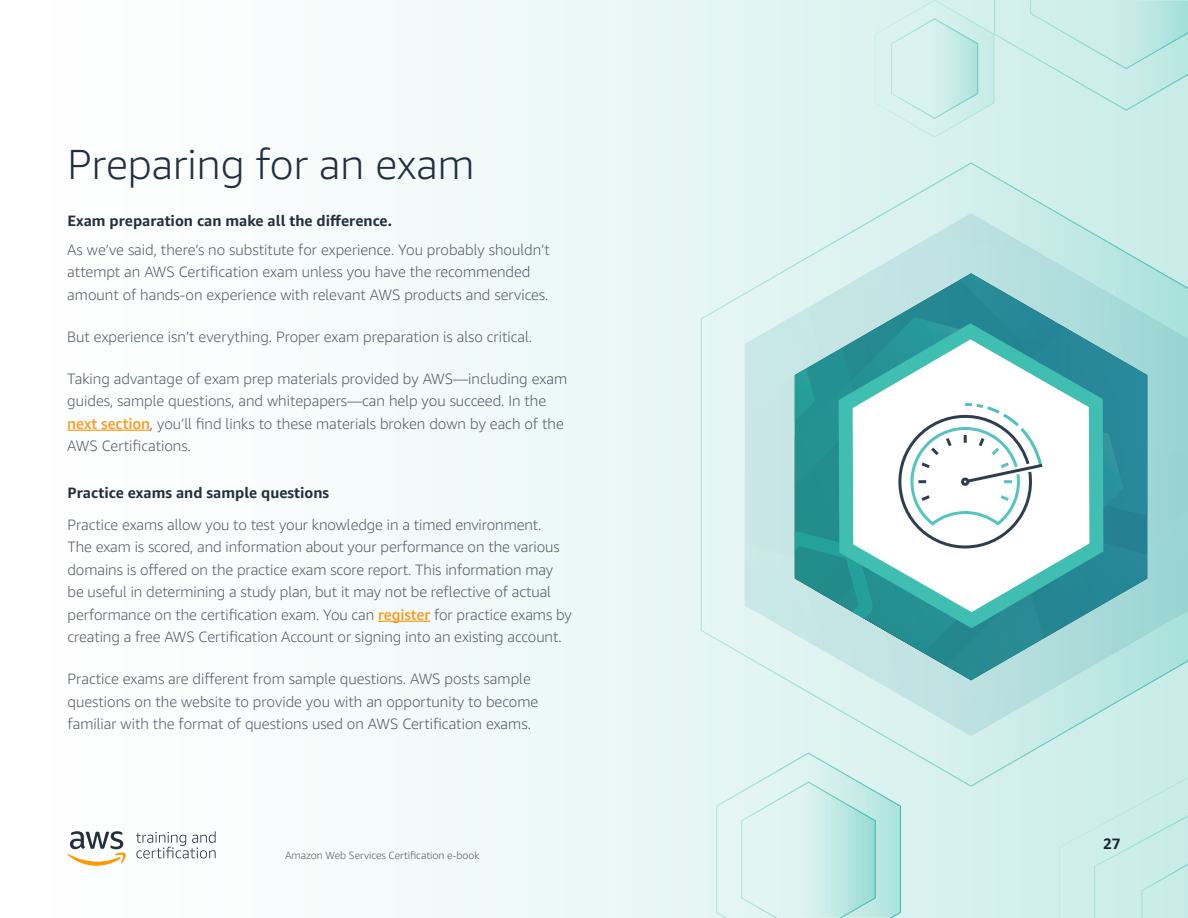
<style>
.page{position:relative;width:1188px;height:918px;background:#fff}
.page>*{position:absolute;margin:0;border:0;box-sizing:border-box;transform-origin:0 0}
.t1{font:300 42px "Amazon Ember";color:#222f3f}
.t2{font:300 15px/22.5px "Amazon Ember";color:#515a64}
.t3{font:700 15px "Amazon Ember";color:#232f3e}
.t4{font:700 15px "Amazon Ember";color:#1c232f}
.t5{font:300 10.5px "Amazon Ember";color:#545959}
.s1{font-weight:500;color:#f8991d}
</style>
<div class="page">
<div style="left:2px;top:1px;width:1186px;height:916px;background:linear-gradient(to right,#fff,#ccedea)"></div>
<svg style="left:715px;top:787px;width:187px;height:130px;background:#ccede9"></svg>
<div style="left:1059px;top:787px;width:129px;height:130px;background:#ccedea"></div>
<svg style="left:875px;top:1px;width:313px;height:137px;background:#ccedea"></svg>
<svg style="left:700px;top:162px;width:488px;height:625px;background:#daf2ef"></svg>
<svg style="left:745px;top:213px;width:443px;height:523px"></svg>
<svg style="left:136px;top:831px;width:80px;height:27px"></svg>
<svg style="left:67px;top:831px;width:59px;height:35px"></svg>
<hr style="left:67px;top:430px;width:83px;height:1px;background:#f8991d">
<hr style="left:378px;top:621px;width:52px;height:1px;background:#f8991d">
<h1 class="t1" style="left:68px;top:138px;width:408px">Preparing for an exam</h1>
<p class="t3" style="left:68px;top:212px;width:326px">Exam preparation can make all the difference.</p>
<p class="t2" style="left:67px;top:238px;width:484px">As we’ve said, there’s no substitute for experience. You probably shouldn’t attempt an AWS Certification exam unless you have the recommended amount of hands-on experience with relevant AWS products and services.</p>
<p class="t2" style="left:67px;top:325px;width:466px">But experience isn’t everything. Proper exam preparation is also critical.</p>
<p class="t2" style="left:67px;top:367px;width:501px">Taking advantage of exam prep materials provided by AWS—including exam guides, sample questions, and whitepapers—can help you succeed. In the <span class="s1">next section</span>, you’ll find links to these materials broken down by each of the AWS Certifications.</p>
<p class="t3" style="left:68px;top:483px;width:263px">Practice exams and sample questions</p>
<p class="t2" style="left:68px;top:513px;width:506px">Practice exams allow you to test your knowledge in a timed environment.<br>The exam is scored, and information about your performance on the various domains is offered on the practice exam score report. This information may be useful in determining a study plan, but it may not be reflective of actual performance on the certification exam. You can <span class="s1">register</span> for practice exams by creating a free AWS Certification Account or signing into an existing account.</p>
<p class="t2" style="left:68px;top:668px;width:472px">Practice exams are different from sample questions. AWS posts sample questions on the website to provide you with an opportunity to become familiar with the format of questions used on AWS Certification exams.</p>
<p class="t5" style="left:285px;top:849px;width:196px">Amazon Web Services Certification e-book</p>
<p class="t4" style="left:1103px;top:834px;width:19px">27</p>
</div>
